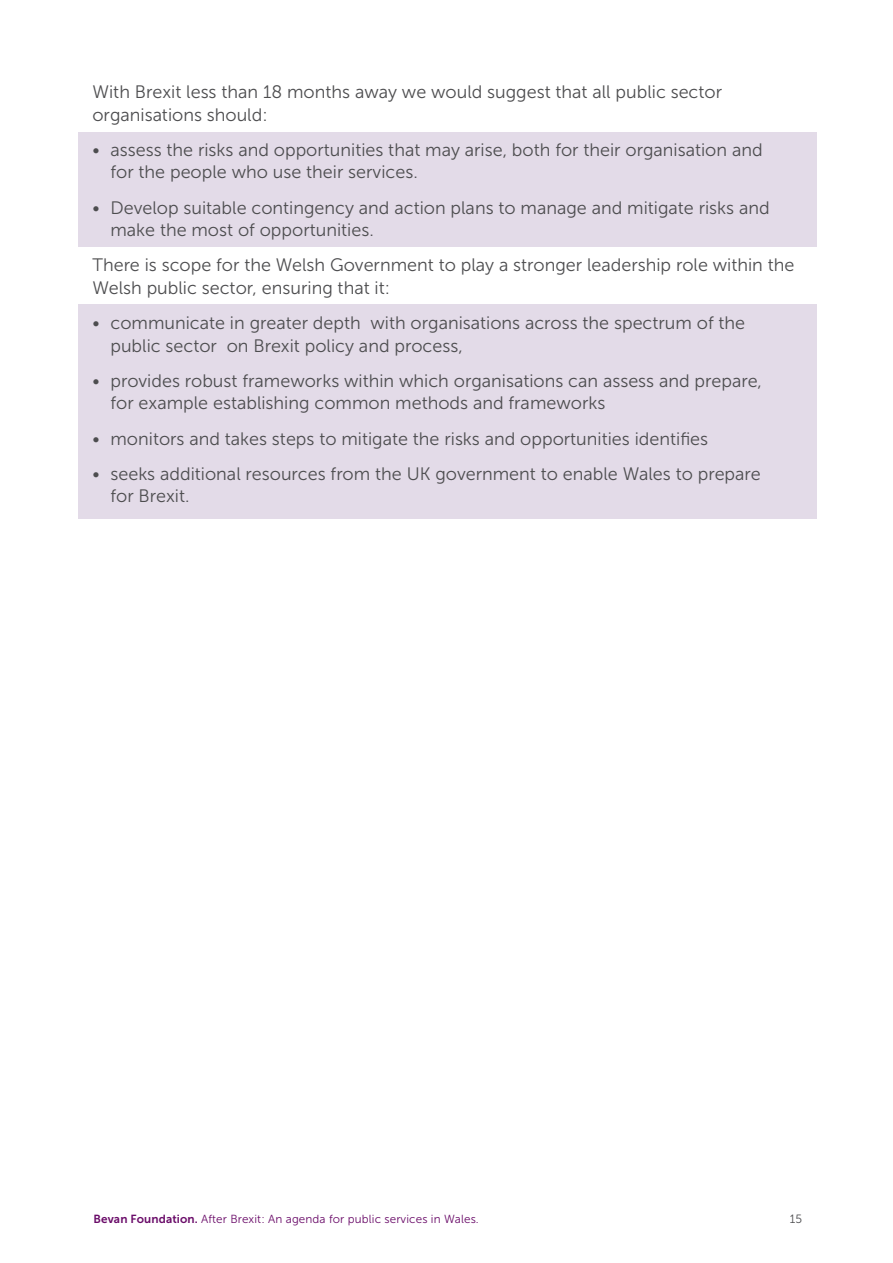
<style>
.page{position:relative;width:893px;height:1263px;background:#fff}
.page>*{position:absolute;margin:0;border:0;box-sizing:border-box;transform-origin:0 0}
.t1{font:18px/22.5px "Museo Sans 300";color:#4d4d4f}
.t2{font:12px "Museo Sans 300";color:#4d4d4f}
.t3{font:11.7px "Museo Sans 300";letter-spacing:.01em;color:#6a0c69}
.s1{font-family:"Museo Sans 700"}
</style>
<div class="page">
<div style="left:78px;top:133px;width:738px;height:114px;background:#e3dbe8"></div>
<div style="left:78px;top:304px;width:738px;height:215px;background:#e3dbe8"></div>
<p class="t1" style="left:92px;top:81px;width:631px">With B rexit less than 18 months away we would suggest that all public sector organisations should:</p>
<p class="t1" style="left:110px;top:139px;width:654px;text-indent:-18px">• assess the risks and opportunities that may arise, both for their organisation and for the people who use their services.</p>
<p class="t1" style="left:110px;top:196px;width:661px;text-indent:-18px">• Develop suitable contingency and action plans to manage and mitigate risks and make the most of opportunities.</p>
<p class="t1" style="left:92px;top:254px;width:703px">There is scope for the Welsh Government to play a stronger leadership role within the<br>Welsh public sector, ensuring that it:</p>
<p class="t1" style="left:110px;top:312px;width:636px;text-indent:-18px">• communicate in greater depth with organisations across the spectrum of the public sector on B rexit policy and process,</p>
<p class="t1" style="left:110px;top:370px;width:653px;text-indent:-18px">• provides robust frameworks within which organisations can assess and prepare, for example establishing common methods and frameworks</p>
<p class="t1" style="left:92px;top:427px;width:617px">• monitors and takes steps to mitigate the risks and opportunities identifies</p>
<p class="t1" style="left:110px;top:463px;width:652px;text-indent:-18px">• seeks additional resources from the UK government to enable Wales to prepare for B rexit.</p>
<p class="t3" style="left:94px;top:1212px;width:387px"><span class="s1">Bevan Foundation.</span> After B rexit: An agenda for public services in Wales.</p>
<p class="t2" style="left:790px;top:1212px;width:14px">15</p>
</div>
